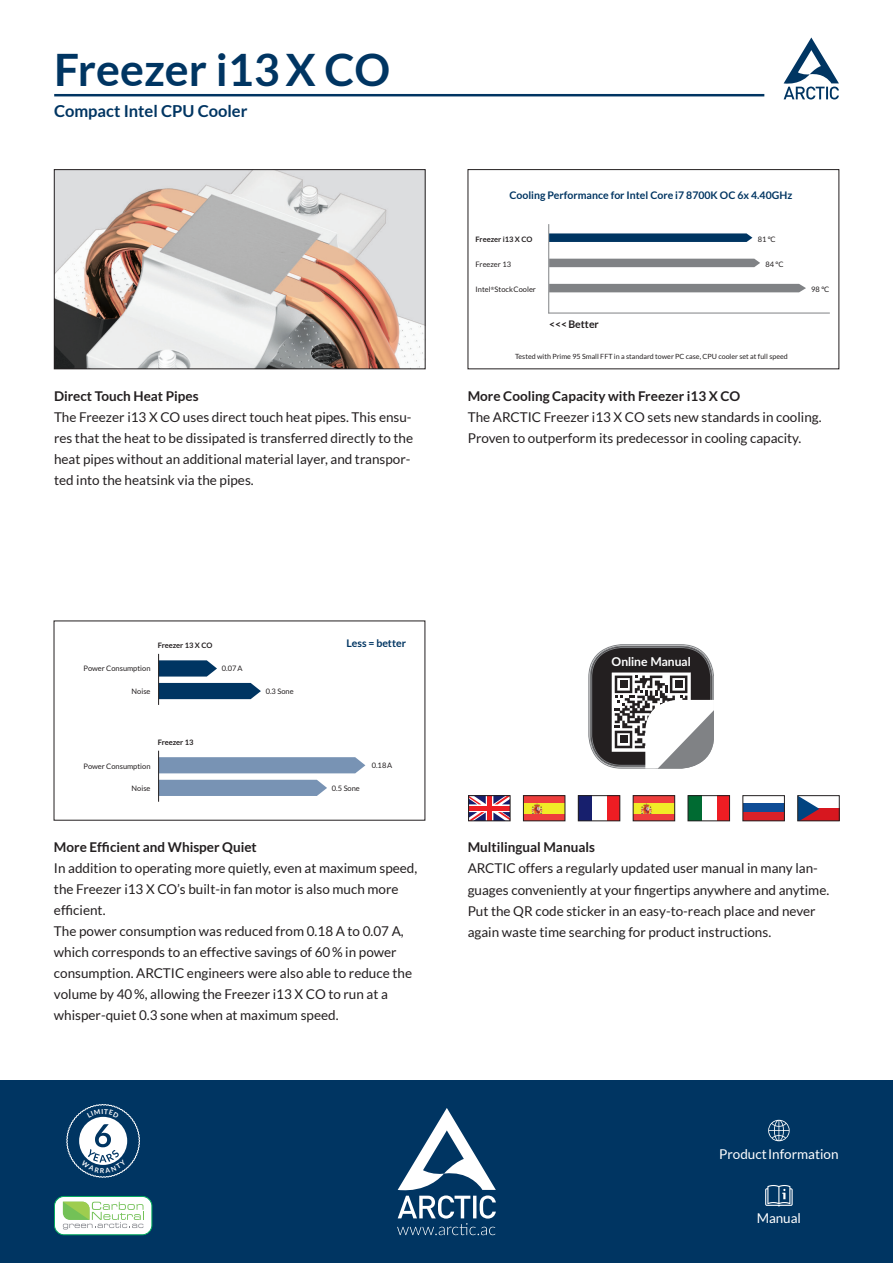
<style>
.page{position:relative;width:893px;height:1263px;background:#fff}
.page>*{position:absolute;margin:0;border:0;box-sizing:border-box;transform-origin:0 0}
.t1{font:700 44.7px "Lato";color:#003562}
.t2{font:19.65px "Lato";color:#231f20}
.t3{font:700 16.5px "Lato";color:#003562}
.t4{font:13.5px/21px "Lato";color:#231f20}
.t5{font:700 13.5px "Lato";color:#231f20}
.t6{font:13.5px "Lato";color:#fff}
.t7{font:700 12.15px "Lato";letter-spacing:-.005em;color:#fff}
.t8{font:700 10.5px "Lato";color:#003562}
.t9{font:700 10.5px "Lato";color:#231f20}
.t10{font:7.5px "Lato";color:#231f20}
.t11{font:700 7.5px "Lato";color:#231f20}
.t12{font:7.2px "Lato";color:#231f20}
</style>
<div class="page">
<div style="left:0;top:1080px;width:893px;height:183px;background:#003562"></div>
<div style="left:159px;top:780px;width:168px;height:16px;background:#7893b4"></div>
<div style="left:159px;top:683px;width:102px;height:16px;background:#003562"></div>
<svg style="left:159px;top:757px;width:206px;height:16px;background:#7c96b6"></svg>
<svg style="left:159px;top:660px;width:58px;height:16px"></svg>
<hr style="left:158px;top:751px;width:1px;height:51px;background:#231f20">
<hr style="left:158px;top:654px;width:1px;height:51px;background:#231f20">
<hr style="left:548px;top:224px;width:1px;height:89px;background:#808285">
<hr style="left:548px;top:313px;width:282px;height:1px;background:#808285">
<svg style="left:784px;top:37px;width:55px;height:62px"></svg>
<svg style="left:397px;top:1108px;width:99px;height:127px"></svg>
<svg style="left:470px;top:797px;width:38px;height:22px"></svg>
<div style="left:487px;top:796px;width:5px;height:25px;background:#ee1d23"></div>
<hr style="left:469px;top:806px;width:41px;height:4px;background:#ee1d23">
<div style="left:468px;top:795px;width:42px;height:26px;border:1px solid #231f20"></div>
<img style="left:635px;top:802px;width:38px;height:13px">
<div style="left:633px;top:815px;width:42px;height:6px;background:#ee3d3c"></div>
<div style="left:633px;top:796px;width:42px;height:6px;background:#ee3d3c"></div>
<div style="left:633px;top:795px;width:42px;height:26px;border:1px solid #231f20"></div>
<div style="left:688px;top:796px;width:14px;height:25px;background:#006b32"></div>
<div style="left:717px;top:796px;width:12px;height:25px;background:#ee1d23"></div>
<div style="left:688px;top:795px;width:42px;height:26px;border:1px solid #231f20"></div>
<div style="left:743px;top:803px;width:41px;height:9px;background:#0f4d96"></div>
<div style="left:743px;top:812px;width:41px;height:9px;background:#da2128"></div>
<div style="left:743px;top:795px;width:41px;height:26px;border:1px solid #231f20"></div>
<div style="left:578px;top:796px;width:15px;height:25px;background:#171f6d"></div>
<div style="left:607px;top:796px;width:13px;height:25px;background:#ee1d23"></div>
<div style="left:578px;top:795px;width:42px;height:26px;border:1px solid #231f20"></div>
<div style="left:798px;top:809px;width:41px;height:12px;background:#d7171f"></div>
<svg style="left:800px;top:797px;width:19px;height:22px"></svg>
<div style="left:798px;top:795px;width:41px;height:26px;border:1px solid #231f20"></div>
<div style="left:468px;top:169px;width:371px;height:200px;border:1px solid #231f20"></div>
<img style="left:525px;top:802px;width:38px;height:13px">
<div style="left:523px;top:815px;width:42px;height:6px;background:#ee3d3c"></div>
<div style="left:523px;top:796px;width:42px;height:6px;background:#ee3d3c"></div>
<div style="left:523px;top:795px;width:42px;height:26px;border:1px solid #231f20"></div>
<img style="left:56px;top:171px;width:367px;height:196px">
<div style="left:54px;top:169px;width:371px;height:200px;border:1px solid #231f20"></div>
<div style="left:54px;top:1196px;width:98px;height:39px;background:#fff;border-radius:10px"></div>
<div style="left:54px;top:1196px;width:98px;height:39px;border:1px solid #00ac5c;border-radius:10px"></div>
<svg style="left:63px;top:1202px;width:81px;height:27px"></svg>
<svg style="left:588px;top:644px;width:126px;height:124px"></svg>
<svg style="left:768px;top:1120px;width:22px;height:21px"></svg>
<svg style="left:765px;top:1185px;width:28px;height:21px"></svg>
<hr style="left:54px;top:94px;width:710px;height:2px;background:#003562">
<svg style="left:549px;top:233px;width:203px;height:9px;background:#10426c"></svg>
<div style="left:549px;top:259px;width:211px;height:8px;background:#808285"></div>
<div style="left:549px;top:284px;width:257px;height:8px;background:#808285"></div>
<svg style="left:66px;top:1104px;width:74px;height:74px"></svg>
<p class="t1" style="left:54px;top:44px;width:337px">Freezer i13X CO</p>
<p class="t3" style="left:54px;top:102px;width:195px">Compact Intel CPU Cooler</p>
<p class="t5" style="left:54px;top:388px;width:146px">Direct Touch Heat Pipes</p>
<p class="t4" style="left:54px;top:406px;width:361px">The Freezer i13 X CO uses direct touch heat pipes. This ensu&shy;res that the heat to be dissipated is transferred directly to the heat pipes without an additional material layer, and transpor&shy;ted into the heatsink via the pipes.</p>
<p class="t8" style="left:509px;top:189px;width:284px">Cooling Performance for Intel Core i7 8700K OC 6x 4.40GHz</p>
<p class="t11" style="left:476px;top:235px;width:58px">Freezer i13 X CO</p>
<p class="t10" style="left:758px;top:235px;width:20px">81 °C</p>
<p class="t10" style="left:476px;top:260px;width:37px">Freezer 13</p>
<p class="t10" style="left:765px;top:260px;width:20px">84 °C</p>
<p class="t10" style="left:476px;top:285px;width:62px">Intel<sup>®</sup> Stock Cooler</p>
<p class="t10" style="left:811px;top:285px;width:20px">98 °C</p>
<p class="t9" style="left:549px;top:318px;width:51px">&lt;&lt;&lt; Better</p>
<p class="t12" style="left:515px;top:352px;width:274px">Tested with Prime 95 Small FFT in a standard tower PC case, CPU cooler set at full speed</p>
<p class="t5" style="left:468px;top:388px;width:274px">More Cooling Capacity with Freezer i13 X CO</p>
<p class="t4" style="left:468px;top:406px;width:355px">The ARCTIC Freezer i13 X CO sets new standards in cooling.<br>Proven to outperform its predecessor in cooling capacity.</p>
<p class="t2" style="left:688px;top:407px;width:59px">British</p>
<p class="t10" style="left:84px;top:664px;width:68px">Power Consumption</p>
<p class="t10" style="left:132px;top:687px;width:20px">Noise</p>
<p class="t11" style="left:158px;top:641px;width:56px">Freezer 13 X CO</p>
<p class="t8" style="left:347px;top:637px;width:61px">Less = better</p>
<p class="t10" style="left:222px;top:664px;width:22px">0.07A</p>
<p class="t10" style="left:266px;top:687px;width:29px">0.3 Sone</p>
<p class="t10" style="left:84px;top:762px;width:68px">Power Consumption</p>
<p class="t10" style="left:132px;top:784px;width:20px">Noise</p>
<p class="t11" style="left:158px;top:738px;width:37px">Freezer 13</p>
<p class="t10" style="left:332px;top:784px;width:29px">0.5 Sone</p>
<p class="t10" style="left:372px;top:761px;width:22px">0.18A</p>
<p class="t5" style="left:54px;top:840px;width:204px">More Efficient and Whisper Quiet</p>
<p class="t4" style="left:54px;top:858px;width:365px">In addition to operating more quietly, even at maximum speed, the Freezer i13 X CO’s built-in fan motor is also much more efficient.</p>
<p class="t4" style="left:54px;top:921px;width:360px">The power consumption was reduced from 0.18 A to 0.07 A, which corresponds to an effective savings of 60% in power consumption. ARCTIC engineers were also able to reduce the volume by 40%, allowing the Freezer i13 X CO to run at a whisper-quiet 0.3 sone when at maximum speed.</p>
<p class="t2" style="left:359px;top:859px;width:81px">Germany</p>
<p class="t2" style="left:359px;top:929px;width:49px">Spain</p>
<p class="t7" style="left:612px;top:653px;width:81px">Online Manual</p>
<p class="t5" style="left:468px;top:840px;width:129px">Multilingual Manuals</p>
<p class="t4" style="left:468px;top:858px;width:363px">ARCTIC offers a regularly updated user manual in many lan&shy;guages conveniently at your fingertips anywhere and anytime.<br>Put the QR code sticker in an easy-to-reach place and never again waste time searching for product instructions.</p>
<p class="t2" style="left:633px;top:858px;width:60px">France</p>
<p class="t2" style="left:524px;top:861px;width:112px">ItalianRussia</p>
<p class="t2" style="left:524px;top:925px;width:57px">Russia</p>
<p class="t2" style="left:579px;top:922px;width:60px">France</p>
<p class="t2" style="left:633px;top:925px;width:54px">Czech</p>
<p class="t6" style="left:719px;top:1147px;width:121px">Product Information</p>
<p class="t6" style="left:757px;top:1211px;width:45px">Manual</p>
</div>
